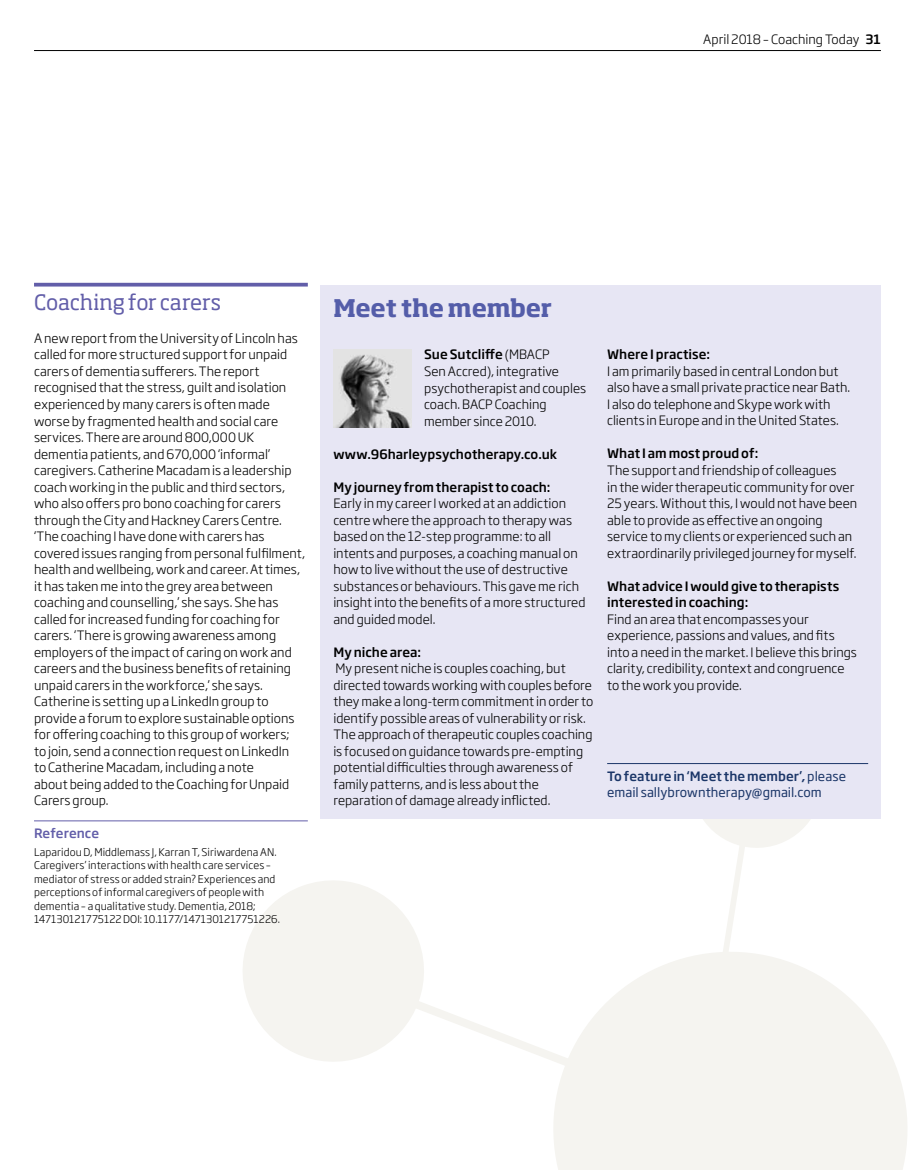
<style>
.page{position:relative;width:915px;height:1170px;background:#fff}
.page>*{position:absolute;margin:0;border:0;box-sizing:border-box;transform-origin:0 0}
.t1{font:700 24px "Soho Pro";letter-spacing:-.01em;color:#545da9}
.t2{font:21px "Soho Pro";letter-spacing:-.01em;color:#625ea9}
.t3{font:300 12.75px/16.5px "Soho Gothic Std";color:#000}
.t4{font:500 12.75px/16.5px "Soho Gothic Std";letter-spacing:.005em;color:#000}
.t5{font:12.75px/16.5px "Soho Gothic Std";color:#1b3668}
.t6{font:500 12.75px "Soho Gothic Std";color:#625ea9}
.t7{font:300 10.5px/13.5px "Soho Gothic Std";letter-spacing:.01em;color:#000}
.s1{font-weight:500}
</style>
<div class="page">
<svg style="left:435px;top:1008px;width:94px;height:44px"></svg>
<svg style="left:529px;top:959px;width:378px;height:210px;fill:#f5f4f0"></svg>
<svg style="left:682px;top:818px;width:148px;height:349px"></svg>
<svg style="left:243px;top:881px;width:192px;height:181px"></svg>
<div style="left:320px;top:285px;width:560px;height:533px;background:#e7e6f4"></div>
<img style="left:333px;top:350px;width:78px;height:78px">
<hr style="left:34px;top:283px;width:274px;height:3px;background:#625ea9">
<hr style="left:34px;top:820px;width:274px;height:1px;background:#625ea9">
<hr style="left:607px;top:763px;width:260px;height:1px;background:#1b3668">
<hr style="left:34px;top:50px;width:846px;height:1px;background:#000">
<p class="t3" style="left:703px;top:31px;width:179px">April 2018 – Coaching Today <span class="s1">31</span></p>
<h2 class="t2" style="left:34px;top:288px;width:188px">Coaching for carers</h2>
<p class="t3" style="left:34px;top:330px;width:272px">A new report from the University of Lincoln has called for more structured support for unpaid carers of dementia sufferers. The report recognised that the stress, guilt and isolation experienced by many carers is often made worse by fragmented health and social care services. There are around 800,000 UK dementia patients, and 670,000 ‘informal’ caregivers. Catherine Macadam is a leadership coach working in the public and third sectors, who also offers pro bono coaching for carers through the City and Hackney Carers Centre. ‘The coaching I have done with carers has covered issues ranging from personal fulfilment, health and wellbeing, work and career. At times, it has taken me into the grey area between coaching and counselling,’ she says. She has called for increased funding for coaching for carers. ‘There is growing awareness among employers of the impact of caring on work and careers and the business benefits of retaining unpaid carers in the workforce,’ she says.<br>Catherine is setting up a LinkedIn group to provide a forum to explore sustainable options for offering coaching to this group of workers;<br>to join, send a connection request on LinkedIn<br>to Catherine Macadam, including a note<br>about being added to the Coaching for Unpaid Carers group.</p>
<p class="t6" style="left:34px;top:825px;width:67px">Reference</p>
<p class="t7" style="left:34px;top:845px;width:247px">Laparidou D, Middlemass J, Karran T, Siriwardena AN.<br>Caregivers’ interactions with health care services – mediator of stress or added strain? Experiences and perceptions of informal caregivers of people with dementia – a qualitative study. Dementia, 2018; 147130121775122 DOI: 10.1177/1471301217751226.</p>
<h1 class="t1" style="left:333px;top:291px;width:220px">Meet the member</h1>
<p class="t3" style="left:424px;top:347px;width:163px"><span class="s1">Sue Sutcliffe</span> (MBACP<br>Sen Accred), integrative psychotherapist and couples coach. BACP Coaching member since 2010.</p>
<p class="t4" style="left:333px;top:445px;width:225px">www.96harleypsychotherapy.co.uk</p>
<p class="t4" style="left:333px;top:478px;width:219px">My journey from therapist to coach:</p>
<p class="t3" style="left:333px;top:495px;width:254px">Early in my career I worked at an addiction centre where the approach to therapy was based on the 12-step programme: to all intents and purposes, a coaching manual on how to live without the use of destructive substances or behaviours. This gave me rich insight into the benefits of a more structured and guided model.</p>
<p class="t4" style="left:333px;top:643px;width:89px">My niche area:</p>
<p class="t3" style="left:333px;top:660px;width:261px">My present niche is couples coaching, but directed towards working with couples before they make a long-term commitment in order to identify possible areas of vulnerability or risk.<br>The approach of therapeutic couples coaching is focused on guidance towards pre-empting potential difficulties through awareness of family patterns, and is less about the reparation of damage already inflicted.</p>
<p class="t4" style="left:607px;top:346px;width:104px">Where I practise:</p>
<p class="t3" style="left:607px;top:363px;width:244px">I am primarily based in central London but also have a small private practice near Bath.<br>I also do telephone and Skype work with clients in Europe and in the United States.</p>
<p class="t4" style="left:607px;top:445px;width:153px">What I am most proud of:</p>
<p class="t3" style="left:607px;top:462px;width:251px">The support and friendship of colleagues<br>in the wider therapeutic community for over 25 years. Without this, I would not have been able to provide as effective an ongoing service to my clients or experienced such an extraordinarily privileged journey for myself.</p>
<p class="t4" style="left:607px;top:577px;width:233px">What advice I would give to therapists interested in coaching:</p>
<p class="t3" style="left:607px;top:610px;width:251px">Find an area that encompasses your experience, passions and values, and fits into a need in the market. I believe this brings clarity, credibility, context and congruence to the work you provide.</p>
<p class="t5" style="left:607px;top:768px;width:240px"><span class="s1">To feature in ‘Meet the member’,</span> please email sallybrowntherapy@gmail.com</p>
</div>
